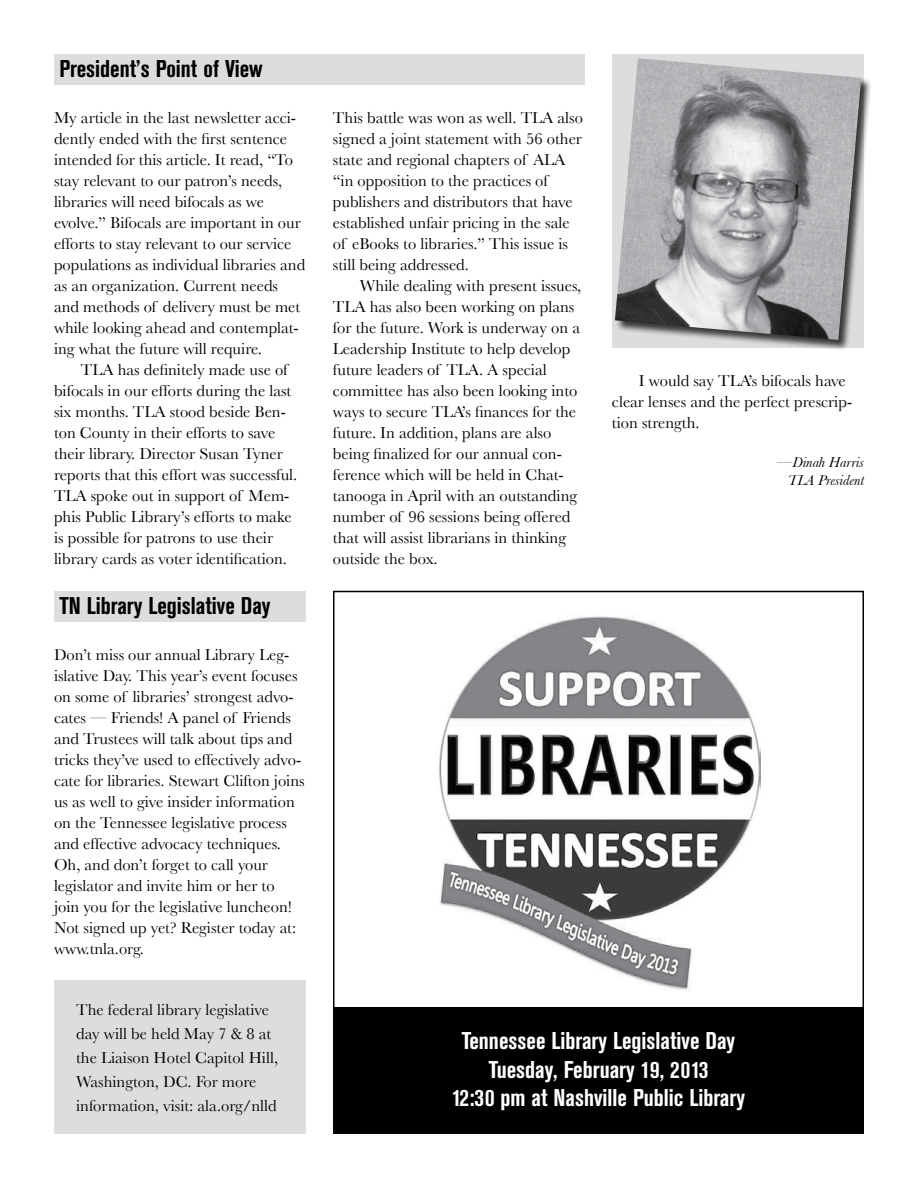
<style>
.page{position:relative;width:918px;height:1188px;background:#fff}
.page>*{position:absolute;margin:0;border:0;box-sizing:border-box;transform-origin:0 0}
.t1{font:700 condensed 24px/28.8px "Akzidenz Grotesk BE";color:#fff;text-align:center}
.t2{font:700 condensed 24px "Akzidenz Grotesk BE";color:#000}
.t3{font:16.5px/21px "Baskerville";color:#000}
.t4{font:italic 15px/18px "Baskerville";color:#000;text-align:right}
</style>
<div class="page">
<div style="left:333px;top:1008px;width:531px;height:126px;background:#000"></div>
<img style="left:439px;top:616px;width:322px;height:374px">
<div style="left:54px;top:981px;width:252px;height:153px;background:#dcddde"></div>
<div style="left:54px;top:54px;width:531px;height:31px;background:#dcddde"></div>
<div style="left:54px;top:591px;width:252px;height:30px;background:#dcddde"></div>
<div style="left:612px;top:54px;width:252px;height:294px;background:#dcddde"></div>
<div style="left:615px;top:58px;width:257px;height:293px;background:#000;opacity:.75"></div>
<img style="left:615px;top:58px;width:246px;height:282px">
<div style="left:333px;top:591px;width:531px;height:543px;border:2px solid #000"></div>
<h1 class="t2" style="left:59px;top:55px;width:205px">President’s Point of View</h1>
<p class="t3" style="left:54px;top:107px;width:253px">My article in the last newsletter acci&shy;dently ended with the first sentence intended for this article. It read, “To stay relevant to our patron’s needs, libraries will need bifocals as we evolve.” Bifocals are important in our efforts to stay relevant to our service populations as individual libraries and as an organization. Current needs and methods of delivery must be met while looking ahead and contemplat&shy;ing what the future will require.</p>
<p class="t3" style="left:54px;top:359px;width:245px;text-indent:27px">TLA has definitely made use of bifocals in our efforts during the last six months. TLA stood beside Ben&shy;ton County in their efforts to save their library. Director Susan Tyner reports that this effort was successful.<br>TLA spoke out in support of Mem&shy;phis Public Library’s efforts to make is possible for patrons to use their library cards as voter identification.</p>
<h1 class="t2" style="left:59px;top:592px;width:213px">TN Library Legislative Day</h1>
<p class="t3" style="left:54px;top:644px;width:252px">Don’t miss our annual Library Leg&shy;islative Day. This year’s event focuses on some of libraries’ strongest advo&shy;cates — Friends! A panel of Friends and Trustees will talk about tips and tricks they’ve used to effectively advo&shy;cate for libraries. Stewart Clifton joins us as well to give insider information on the Tennessee legislative process and effective advocacy techniques.<br>Oh, and don’t forget to call your legislator and invite him or her to<br>join you for the legislative luncheon!<br>Not signed up yet? Register today at: www.tnla.org.</p>
<p class="t3" style="left:76px;top:997px;width:204px;line-height:24px">The federal library legislative day will be held May 7 &amp; 8 at the Liaison Hotel Capitol Hill,<br>Washington, DC. For more information, visit: ala.org/nlld</p>
<p class="t3" style="left:333px;top:107px;width:251px">This battle was won as well. TLA also signed a joint statement with 56 other state and regional chapters of ALA “in opposition to the practices of publishers and distributors that have established unfair pricing in the sale of eBooks to libraries.” This issue is still being addressed.</p>
<p class="t3" style="left:333px;top:275px;width:250px;text-indent:27px">While dealing with present issues, TLA has also been working on plans for the future. Work is underway on a Leadership Institute to help develop future leaders of TLA. A special committee has also been looking into ways to secure TLA’s finances for the future. In addition, plans are also being finalized for our annual con&shy;ference which will be held in Chat&shy;tanooga in April with an outstanding number of 96 sessions being offered that will assist librarians in thinking outside the box.</p>
<p class="t3" style="left:612px;top:370px;width:242px;text-indent:27px">I would say TLA’s bifocals have clear lenses and the perfect prescrip&shy;tion strength.</p>
<p class="t4" style="left:778px;top:453px;width:88px">—Dinah Harris<br>TLA President</p>
<h1 class="t1" style="left:452px;top:1026px;width:294px">Tennessee Library Legislative Day<br>Tuesday, February 19, 2013<br>12:30 pm at Nashville Public Library</h1>
</div>
